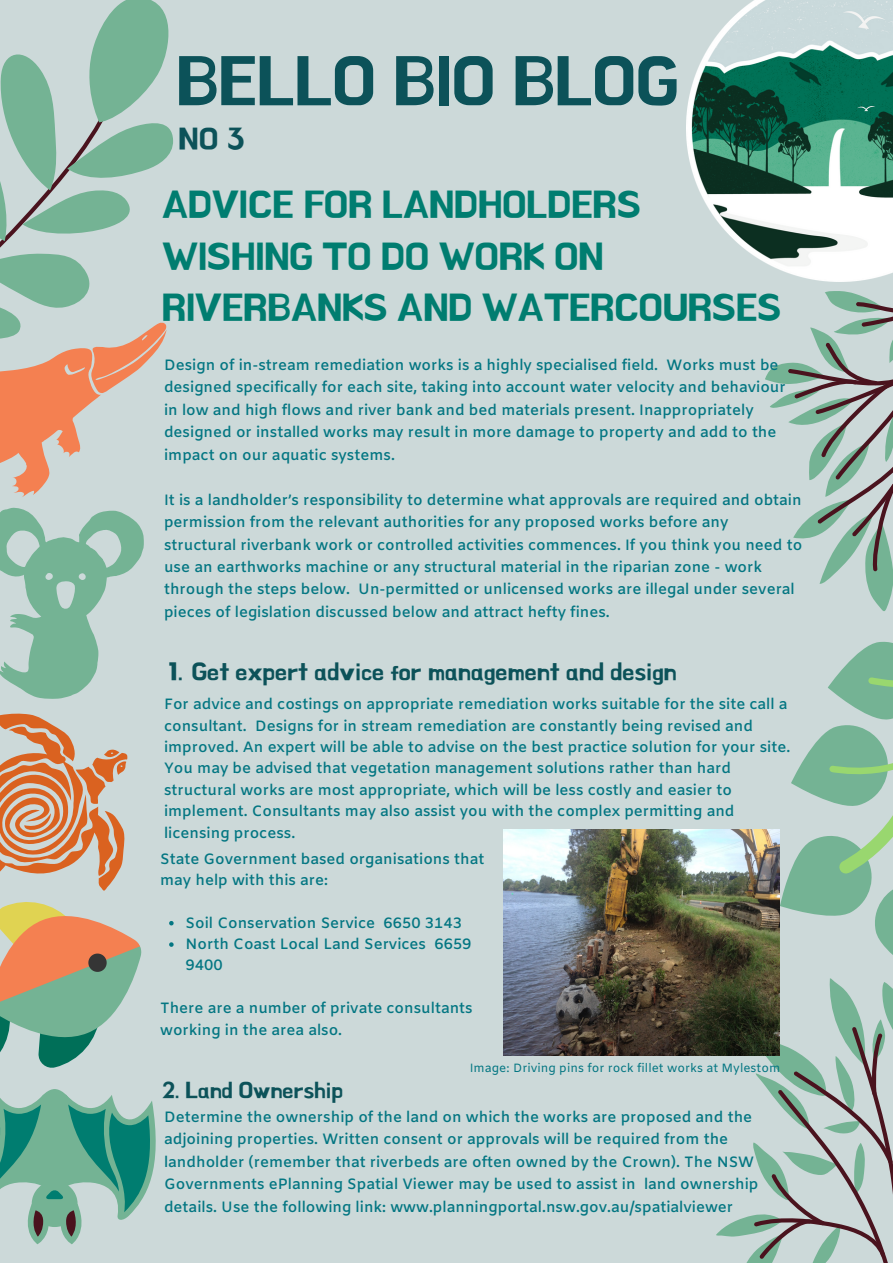
<style>
.page{position:relative;width:893px;height:1264px;background:#fff}
.page>*{position:absolute;margin:0;border:0;box-sizing:border-box;transform-origin:0 0}
.t1{font:67.5px "BMHANNA";color:#0c5259}
.t2{font:37.5px/51.8px "BMHANNA";color:#007d70}
.t3{font:30px "BMHANNA";color:#0c5259}
.t4{font:24.45px "BMHANNA";color:#0c5259}
.t5{font:22.5px "BMHANNA";color:#0c5259}
.t6{font:600 15px/22.5px "Amiko";color:#037682}
.t7{font:12px "Amiko";color:#037682}
</style>
<div class="page">
<div style="left:0;top:0;width:892px;height:1262px;background:#ccd9d9"></div>
<svg style="left:169px;top:921px;width:5px;height:4px"></svg>
<svg style="left:169px;top:942px;width:5px;height:4px"></svg>
<svg style="left:715px;top:641px;width:177px;height:621px"></svg>
<svg style="left:0;top:713px;width:142px;height:355px"></svg>
<svg style="left:0;top:1089px;width:156px;height:155px"></svg>
<svg style="left:0;top:0;width:173px;height:699px"></svg>
<svg style="left:765px;top:281px;width:127px;height:330px"></svg>
<img style="left:686px;top:0;width:206px;height:281px">
<img style="left:503px;top:829px;width:276px;height:226px">
<h1 class="t1" style="left:176px;top:48px;width:504px">BELLO BIO BLOG</h1>
<h3 class="t3" style="left:178px;top:124px;width:67px">NO 3</h3>
<h2 class="t2" style="left:162px;top:179px;width:620px">ADVICE FOR LANDHOLDERS<br>WISHING TO DO WORK ON<br>RIVERBANKS AND WATERCOURSES</h2>
<p class="t6" style="left:164px;top:354px;width:623px">Design of in-stream remediation works is a highly specialised field. Works must be designed specifically for each site, taking into account water velocity and behaviour in low and high flows and river bank and bed materials present. Inappropriately designed or installed works may result in more damage to property and add to the impact on our aquatic systems.</p>
<p class="t6" style="left:164px;top:489px;width:639px">It is a landholder’s responsibility to determine what approvals are required and obtain permission from the relevant authorities for any proposed works before any structural riverbank work or controlled activities commences. If you think you need to use an earthworks machine or any structural material in the riparian zone - work through the steps below. Un-permitted or unlicensed works are illegal under several pieces of legislation discussed below and attract hefty fines.</p>
<h3 class="t4" style="left:168px;top:659px;width:509px">1. Get expert advice for management and design</h3>
<p class="t6" style="left:164px;top:694px;width:627px;line-height:21.3px">For advice and costings on appropriate remediation works suitable for the site call a consultant. Designs for in stream remediation are constantly being revised and improved. An expert will be able to advise on the best practice solution for your site.<br>You may be advised that vegetation management solutions rather than hard structural works are most appropriate, which will be less costly and easier to implement. Consultants may also assist you with the complex permitting and licensing process.</p>
<p class="t6" style="left:160px;top:849px;width:326px;line-height:21.3px">State Government based organisations that may help with this are:</p>
<p class="t6" style="left:186px;top:913px;width:287px;line-height:21.3px">Soil Conservation Service 6650 3143<br>North Coast Local Land Services 6659<br>9400</p>
<p class="t6" style="left:160px;top:998px;width:314px;line-height:21.3px">There are a number of private consultants working in the area also.</p>
<p class="t7" style="left:470px;top:1061px;width:312px">Image: Driving pins for rock fillet works at Mylestom</p>
<h3 class="t5" style="left:162px;top:1078px;width:182px">2. Land Ownership</h3>
<p class="t6" style="left:164px;top:1106px;width:596px">Determine the ownership of the land on which the works are proposed and the adjoining properties. Written consent or approvals will be required from the landholder (remember that riverbeds are often owned by the Crown). The NSW Governments ePlanning Spatial Viewer may be used to assist in land ownership details. Use the following link: www.planningportal.nsw.gov.au/spatialviewer</p>
</div>
